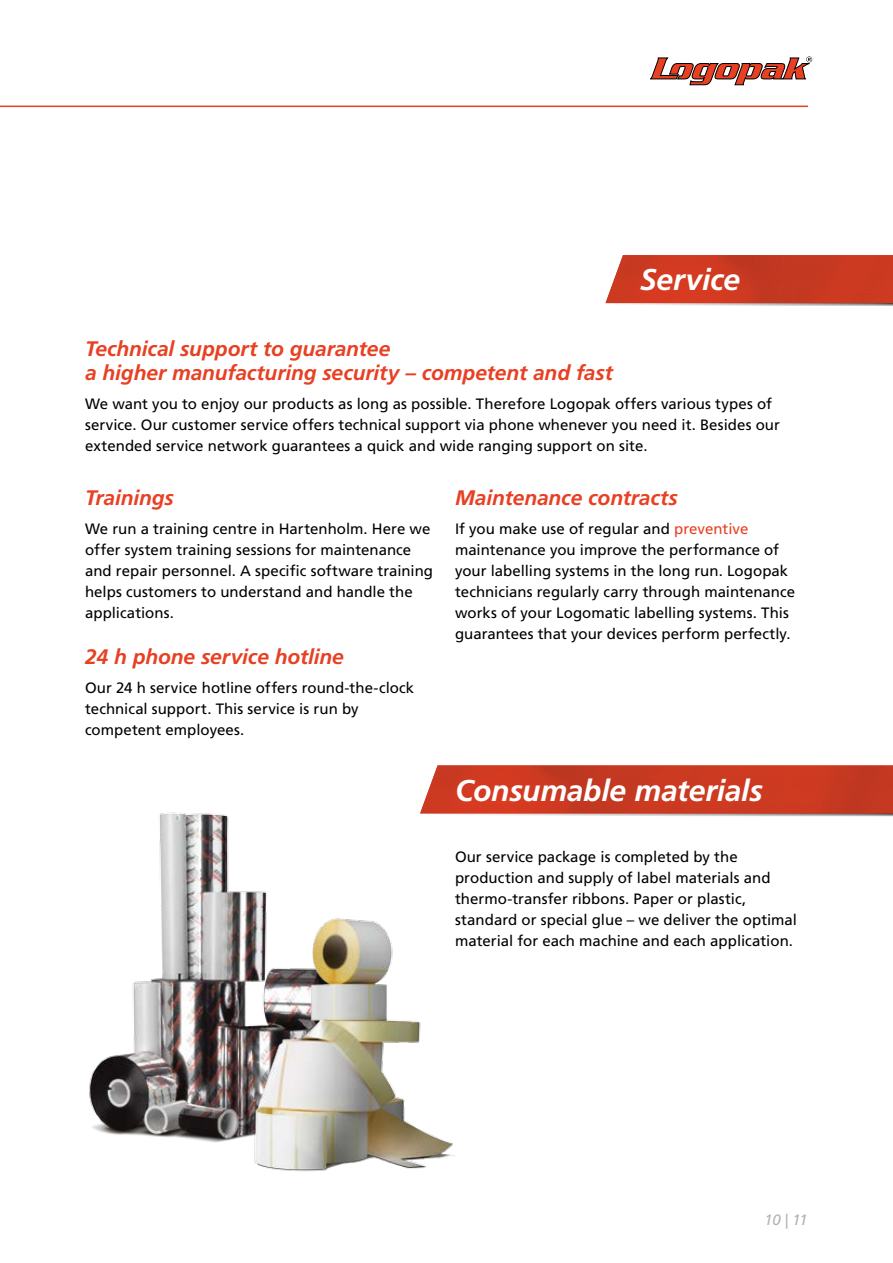
<style>
.page{position:relative;width:893px;height:1263px;background:#fff}
.page>*{position:absolute;margin:0;border:0;box-sizing:border-box;transform-origin:0 0}
.t1{font:italic 700 30px "Frutiger LT Com";letter-spacing:-.005em;color:#fff}
.t2{font:italic 700 21px/24px "Frutiger LT Com";letter-spacing:-.005em;color:#e84022}
.t3{font:15px/21px "Frutiger LT Com";color:#000}
.t4{font:italic 15px "Frutiger LT Com";color:#b1b2b3}
.s1{color:#e84022}
</style>
<div class="page">
<svg style="left:650px;top:56px;width:162px;height:29px"></svg>
<hr style="left:0;top:106px;width:808px;height:1px;background:#e84022">
<svg style="left:605px;top:303px;width:288px;height:3px"></svg>
<img style="left:605px;top:255px;width:288px;height:48px">
<svg style="left:420px;top:813px;width:473px;height:3px"></svg>
<img style="left:420px;top:765px;width:473px;height:48px">
<img style="left:89px;top:812px;width:146px;height:331px">
<img style="left:235px;top:891px;width:220px;height:281px">
<h1 class="t1" style="left:640px;top:262px;width:102px">Service</h1>
<h2 class="t2" style="left:85px;top:337px;width:529px">Technical support to guarantee<br>a higher manufacturing security – competent and fast</h2>
<p class="t3" style="left:85px;top:394px;width:696px">We want you to enjoy our products as long as possible. Therefore Logopak offers various types of service. Our customer service offers technical support via phone whenever you need it. Besides our extended service network guarantees a quick and wide ranging support on site.</p>
<h2 class="t2" style="left:85px;top:486px;width:90px">Trainings</h2>
<p class="t3" style="left:85px;top:519px;width:350px">We run a training centre in Hartenholm. Here we offer system training sessions for maintenance and repair personnel. A specific software training helps customers to understand and handle the applications.</p>
<h2 class="t2" style="left:85px;top:644px;width:260px">24 h phone service hotline</h2>
<p class="t3" style="left:85px;top:677px;width:331px">Our 24 h service hotline offers round-the-clock technical support. This service is run by competent employees.</p>
<h2 class="t2" style="left:455px;top:486px;width:224px">Maintenance contracts</h2>
<p class="t3" style="left:455px;top:519px;width:342px">If you make use of regular and <span class="s1">preventive </span>maintenance you improve the performance of your labelling systems in the long run. Logopak technicians regularly carry through maintenance works of your Logomatic labelling systems. This guarantees that your devices perform perfectly.</p>
<h1 class="t1" style="left:455px;top:773px;width:309px">Consumable materials</h1>
<p class="t3" style="left:455px;top:846px;width:343px">Our service package is completed by the production and supply of label materials and thermo-transfer ribbons. Paper or plastic, standard or special glue – we deliver the optimal material for each machine and each application.</p>
<p class="t4" style="left:765px;top:1211px;width:45px">10 | 11</p>
</div>
